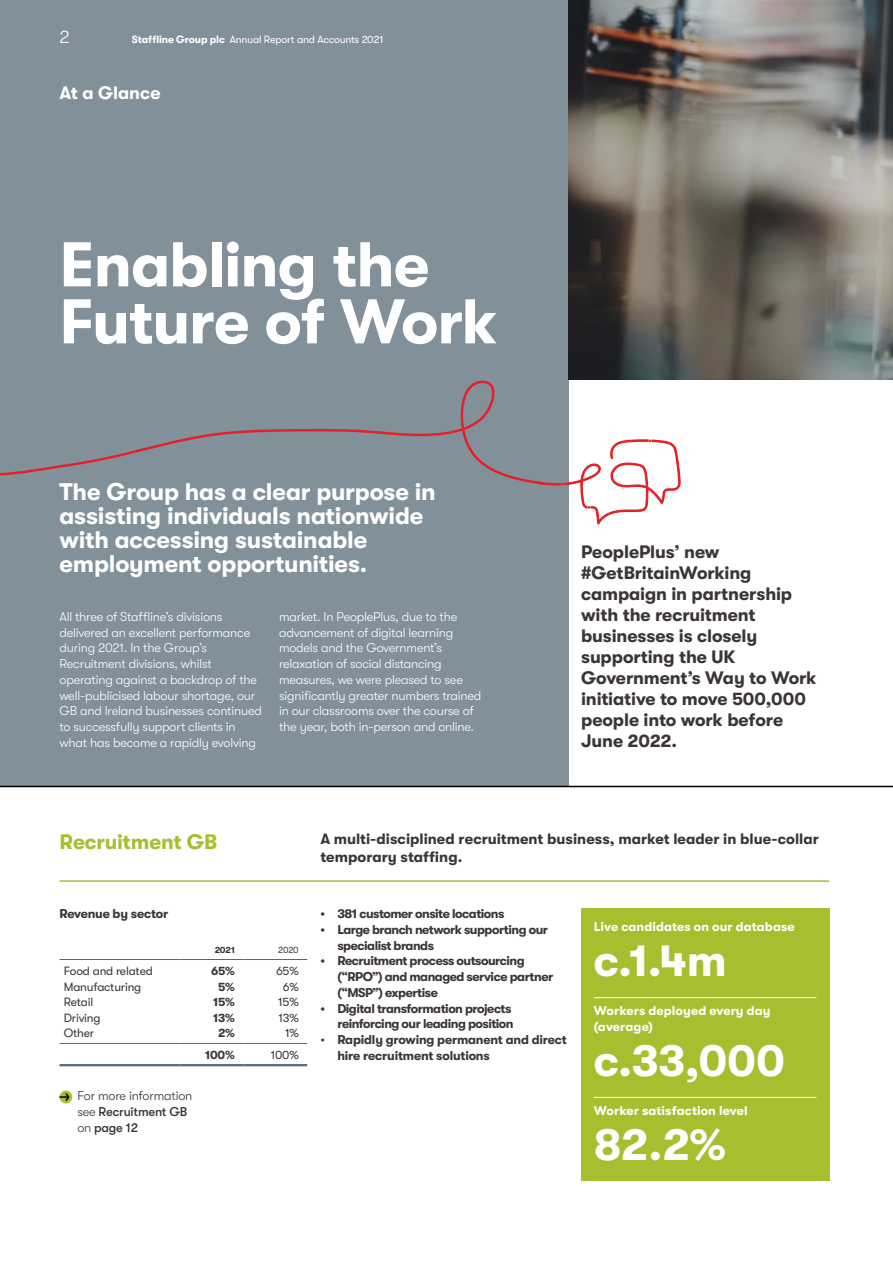
<style>
.page{position:relative;width:893px;height:1263px;background:#fff}
.page>*{position:absolute;margin:0;border:0;box-sizing:border-box;transform-origin:0 0}
.t1{font:700 63px/57px "GT Walsheim";letter-spacing:-.015em;color:#fff}
.t2{font:700 45px "GT Walsheim";letter-spacing:-.01em;color:#fff}
.t3{font:700 24px/24px "GT Walsheim";letter-spacing:-.005em;color:#fff}
.t4{font:700 21px "GT Walsheim";letter-spacing:-.005em;color:#a7be2f}
.t5{font:700 18px/21px "GT Walsheim";letter-spacing:-.005em;color:#3b3435}
.t6{font:700 18px "GT Walsheim";color:#fff}
.t7{font:300 18px "GT Walsheim";color:#fff}
.t8{font:700 15px/18px "GT Walsheim";color:#3b3435}
.t9{font:300 12.75px/15.8px "GT Walsheim";letter-spacing:-.015em;color:#fff}
.t10{font:700 12.75px/15.8px "GT Walsheim";letter-spacing:-.04em;color:#3b3435}
.t11{font:700 12.75px/15.8px "GT Walsheim";letter-spacing:.005em;color:#fff}
.t12{font:700 12.75px/15.8px "GT Walsheim";letter-spacing:-.015em;color:#3b3435}
.t13{font:300 12.75px/15.8px "GT Walsheim";letter-spacing:-.015em;color:#3b3435}
.t14{font:12px "GT Walsheim";letter-spacing:-.015em;color:#3b3435}
.t15{font:700 12px "GT Walsheim";letter-spacing:-.015em;color:#3b3435}
.t16{font:10.5px "GT Walsheim";letter-spacing:-.015em;color:#fff}
.t17{font:700 9px "GT Walsheim";color:#3b3435}
.t18{font:9px "GT Walsheim";color:#3b3435}
.s1{font-weight:700}
.s2{font-weight:500}
.s3{font-weight:300}
</style>
<div class="page">
<div style="left:0;top:0;width:568px;height:787px;background:#82909a"></div>
<img style="left:568px;top:0;width:325px;height:379px">
<svg style="left:546px;top:439px;width:135px;height:132px"></svg>
<svg style="left:0;top:380px;width:546px;height:105px"></svg>
<hr style="left:0;top:786px;width:893px;height:1px;background:#000">
<hr style="left:60px;top:1043px;width:120px;height:1px;background:#536a77">
<hr style="left:180px;top:1043px;width:63px;height:1px;background:#536a77">
<hr style="left:243px;top:1043px;width:64px;height:1px;background:#536a77">
<hr style="left:60px;top:1064px;width:120px;height:2px;background:#536a77">
<hr style="left:180px;top:1064px;width:63px;height:2px;background:#536a77">
<hr style="left:243px;top:1064px;width:64px;height:2px;background:#536a77">
<hr style="left:60px;top:959px;width:120px;height:1px;background:#536a77">
<hr style="left:180px;top:959px;width:63px;height:1px;background:#536a77">
<hr style="left:243px;top:959px;width:64px;height:1px;background:#536a77">
<div style="left:60px;top:1091px;width:12px;height:12px;background:#a7be2f;border-radius:50%"></div>
<svg style="left:60px;top:1091px;width:11px;height:12px"></svg>
<div style="left:581px;top:908px;width:248px;height:273px;background:#a7be2f"></div>
<hr style="left:594px;top:997px;width:222px;height:1px;background:#fff">
<hr style="left:594px;top:1097px;width:222px;height:1px;background:#fff">
<hr style="left:60px;top:880px;width:769px;height:2px;background:#a7be2f">
<h3 class="t7" style="left:60px;top:26px;width:12px">2</h3>
<p class="t16" style="left:132px;top:33px;width:253px"><span class="s1">Staffline Group plc</span> Annual Report and Accounts 2021</p>
<h3 class="t6" style="left:60px;top:83px;width:103px">At a Glance</h3>
<h1 class="t1" style="left:60px;top:236px;width:440px">Enabling the<br>Future of Work</h1>
<h3 class="t3" style="left:60px;top:480px;width:378px">The Group has a clear purpose in assisting individuals nationwide with accessing sustainable employment opportunities.</h3>
<p class="t9" style="left:60px;top:609px;width:204px">All three of Staffline’s divisions delivered an excellent performance during 2021. In the Group’s Recruitment divisions, whilst operating against a backdrop of the well-publicised labour shortage, our GB and Ireland businesses continued to successfully support clients in what has become a rapidly evolving</p>
<p class="t9" style="left:279px;top:609px;width:204px">market. In PeoplePlus, due to the advancement of digital learning models and the Government’s relaxation of social distancing measures, we were pleased to see significantly greater numbers trained in our classrooms over the course of the year, both in-person and online.</p>
<h3 class="t5" style="left:581px;top:541px;width:237px">PeoplePlus’ new #GetBritainWorking campaign in partnership with the recruitment businesses is closely supporting the UK<br>Government’s Way to Work initiative to move 500,000 people into work before<br>June 2022.</h3>
<h3 class="t4" style="left:60px;top:830px;width:159px">Recruitment GB</h3>
<p class="t12" style="left:60px;top:906px;width:110px">Revenue by sector</p>
<p class="t17" style="left:215px;top:945px;width:22px">2021</p>
<p class="t18" style="left:278px;top:945px;width:22px">2020</p>
<p class="t14" style="left:64px;top:964px;width:91px">Food and related</p>
<p class="t15" style="left:211px;top:964px;width:25px">65%</p>
<p class="t14" style="left:276px;top:964px;width:24px">65%</p>
<p class="t14" style="left:64px;top:980px;width:79px">Manufacturing</p>
<p class="t15" style="left:218px;top:980px;width:18px">5%</p>
<p class="t14" style="left:283px;top:980px;width:17px">6%</p>
<p class="t14" style="left:64px;top:995px;width:31px">Retail</p>
<p class="t15" style="left:213px;top:995px;width:23px">15%</p>
<p class="t14" style="left:278px;top:995px;width:22px">15%</p>
<p class="t14" style="left:64px;top:1011px;width:38px">Driving</p>
<p class="t15" style="left:213px;top:1011px;width:23px">13%</p>
<p class="t14" style="left:278px;top:1011px;width:22px">13%</p>
<p class="t14" style="left:64px;top:1027px;width:32px">Other</p>
<p class="t15" style="left:218px;top:1027px;width:18px">2%</p>
<p class="t14" style="left:285px;top:1027px;width:15px">1%</p>
<p class="t15" style="left:205px;top:1048px;width:31px">100%</p>
<p class="t14" style="left:271px;top:1048px;width:29px">100%</p>
<p class="t13" style="left:77px;top:1088px;width:117px">For more information see <span class="s2">Recruitment GB </span>on <span class="s2">page 12</span></p>
<p class="t8" style="left:320px;top:830px;width:500px">A multi-disciplined recruitment business, market leader in blue-collar temporary staffing.</p>
<p class="t10" style="left:320px;top:906px;width:186px">• 381 customer onsite locations</p>
<p class="t10" style="left:337px;top:922px;width:212px;text-indent:-17px">• Large branch network supporting our specialist brands</p>
<p class="t10" style="left:337px;top:953px;width:217px;text-indent:-17px">• Recruitment process outsourcing (“RPO”) and managed service partner (“MSP”) expertise</p>
<p class="t10" style="left:320px;top:1000px;width:195px;text-align:right">• Digital transformation projects reinforcing our leading position</p>
<p class="t12" style="left:337px;top:1032px;width:231px;text-indent:-17px"><span class="s3">•</span> Rapidly growing permanent and direct hire recruitment solutions</p>
<p class="t11" style="left:594px;top:919px;width:202px">Live candidates on our database</p>
<h2 class="t2" style="left:594px;top:935px;width:134px">c.1.4m</h2>
<p class="t11" style="left:594px;top:1003px;width:178px">Workers deployed every day (average)</p>
<h2 class="t2" style="left:594px;top:1035px;width:193px">c.33,000</h2>
<p class="t11" style="left:594px;top:1102px;width:155px">Worker satisfaction level</p>
<h2 class="t2" style="left:594px;top:1119px;width:134px">82.2%</h2>
</div>
